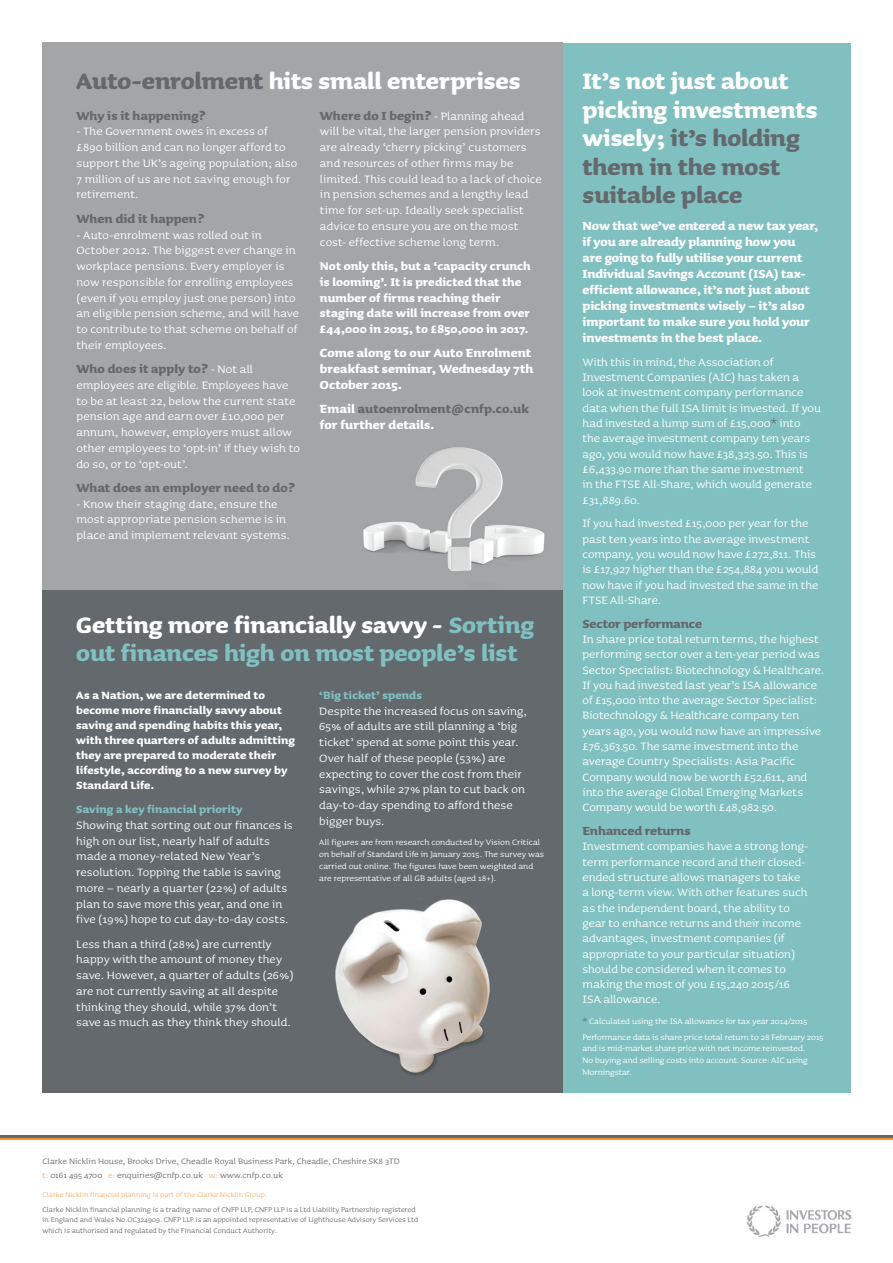
<style>
.page{position:relative;width:893px;height:1263px;background:#fff}
.page>*{position:absolute;margin:0;border:0;box-sizing:border-box;transform-origin:0 0}
.t1{font:700 28.5px/28.5px "Sauna";letter-spacing:-.005em;color:#fff}
.t2{font:700 28.5px/28.5px "Sauna";letter-spacing:-.005em;color:#81c0c1}
.t3{font:700 28.5px/28.5px "Sauna";letter-spacing:-.005em;color:#63696c}
.t4{font:700 15px/16px "Sauna";letter-spacing:-.005em;color:#fff}
.t5{font:700 15px/15.8px "Sauna";letter-spacing:.005em;color:#63696c}
.t6{font:14.25px/15.8px "Sauna";color:#fff}
.t7{font:700 14.25px/15.8px "Sauna";letter-spacing:.005em;color:#fff}
.t8{font:700 13.5px/15px "Sauna";letter-spacing:.005em;color:#fff}
.t9{font:700 13.5px "Sauna";letter-spacing:.01em;color:#81c0c1}
.t10{font:10.5px/12px "Sauna";letter-spacing:-.01em;color:#fff}
.t11{font:10.5px "Sauna";color:#6c6d70}
.t12{font:9px/10.5px "Sauna";color:#6c6d70}
.t13{font:9px "Sauna";color:#fab16c}
.s1{color:#63696c}
.s2{font-weight:400;font-size:14.25px;color:#fff}
.s3{color:#fff}
.s4{color:#fab16c}
</style>
<div class="page">
<div style="left:43px;top:43px;width:520px;height:547px;background:#a4a5a7"></div>
<div style="left:43px;top:590px;width:540px;height:502px;background:#63696c"></div>
<hr style="left:0;top:1137px;width:893px;height:3px;background:#f79431">
<hr style="left:0;top:1135px;width:893px;height:2px;background:#63696c">
<img style="left:747px;top:1205px;width:104px;height:32px">
<div style="left:563px;top:43px;width:287px;height:1049px;background:#81c0c1"></div>
<img style="left:335px;top:899px;width:155px;height:176px">
<img style="left:363px;top:447px;width:182px;height:124px">
<p class="t1" style="left:76px;top:66px;width:446px"><span class="s1">Auto-enrolment</span> hits small enterprises</p>
<p class="t5" style="left:77px;top:108px;width:131px">Why is it happening?</p>
<p class="t6" style="left:77px;top:124px;width:222px">- The Government owes in excess of £890 billion and can no longer afford to support the UK’s ageing population; also 7 million of us are not saving enough for retirement.</p>
<p class="t5" style="left:77px;top:211px;width:129px">When did it happen?</p>
<p class="t6" style="left:77px;top:227px;width:224px">- Auto-enrolment was rolled out in October 2012. The biggest ever change in workplace pensions. Every employer is now responsible for enrolling employees (even if you employ just one person) into an eligible pension scheme, and will have to contribute to that scheme on behalf of their employees.</p>
<p class="t5" style="left:77px;top:361px;width:178px">Who does it apply to? <span class="s2">- Not all</span></p>
<p class="t6" style="left:77px;top:377px;width:225px">employees are eligible. Employees have to be at least 22, below the current state pension age and earn over £10,000 per annum, however, employers must allow other employees to ‘opt-in’ if they wish to do so, or to ‘opt-out’.</p>
<p class="t5" style="left:77px;top:480px;width:220px">What does an employer need to do?</p>
<p class="t6" style="left:77px;top:496px;width:215px">- Know their staging date, ensure the most appropriate pension scheme is in place and implement relevant systems.</p>
<p class="t5" style="left:320px;top:108px;width:206px">Where do I begin? <span class="s2">- Planning ahead</span></p>
<p class="t6" style="left:320px;top:124px;width:223px">will be vital, the larger pension providers are already ‘cherry picking’ customers and resources of other firms may be limited. This could lead to a lack of choice in pension schemes and a lengthy lead time for set-up. Ideally seek specialist advice to ensure you are on the most cost- effective scheme long term.</p>
<p class="t7" style="left:320px;top:258px;width:212px">Not only this, but a ‘capacity crunch is looming’. It is predicted that the number of firms reaching their staging date will increase from over £44,000 in 2015, to £850,000 in 2017.</p>
<p class="t4" style="left:320px;top:345px;width:215px">Come along to our Auto Enrolment breakfast seminar, Wednesday 7th<br>October 2015.</p>
<p class="t5" style="left:320px;top:401px;width:210px"><span class="s3">Email</span> autoenrolment@cnfp.co.uk <span class="s3">for further details.</span></p>
<p class="t2" style="left:76px;top:610px;width:460px"><span class="s3">Getting more financially savvy -</span> Sorting out finances high on most people’s list</p>
<p class="t8" style="left:76px;top:687px;width:220px">As a Nation, we are determined to become more financially savvy about saving and spending habits this year, with three quarters of adults admitting they are prepared to moderate their lifestyle, according to a new survey by Standard Life.</p>
<p class="t9" style="left:76px;top:802px;width:168px">Saving a key financial priority</p>
<p class="t6" style="left:76px;top:817px;width:218px">Showing that sorting out our finances is high on our list, nearly half of adults made a money-related New Year’s resolution. Topping the table is saving more – nearly a quarter (22%) of adults plan to save more this year, and one in five (19%) hope to cut day-to-day costs.</p>
<p class="t6" style="left:76px;top:936px;width:219px">Less than a third (28%) are currently happy with the amount of money they save. However, a quarter of adults (26%) are not currently saving at all despite thinking they should, while 37% don’t save as much as they think they should.</p>
<p class="t9" style="left:319px;top:688px;width:104px">‘Big ticket’ spends</p>
<p class="t6" style="left:319px;top:703px;width:209px">Despite the increased focus on saving, 65% of adults are still planning a ‘big ticket’ spend at some point this year.<br>Over half of these people (53%) are expecting to cover the cost from their savings, while 27% plan to cut back on day-to-day spending to afford these bigger buys.</p>
<p class="t10" style="left:319px;top:836px;width:226px">All figures are from research conducted by Vision Critical on behalf of Standard Life in January 2015. The survey was carried out online. The figures have been weighted and are representative of all GB adults (aged 18+).</p>
<p class="t11" style="left:43px;top:1156px;width:359px">Clarke Nicklin House, Brooks Drive, Cheadle Royal Business Park, Cheadle, Cheshire SK8 3TD</p>
<p class="t11" style="left:43px;top:1169px;width:242px"><span class="s4">t:</span> 0161 495 4700 <span class="s4">e:</span> enquiries@cnfp.co.uk <span class="s4">w:</span> www.cnfp.co.uk</p>
<p class="t13" style="left:43px;top:1189px;width:226px">Clarke Nicklin financial planning is part of the Clarke Nicklin Group.</p>
<p class="t12" style="left:43px;top:1204px;width:377px">Clarke Nicklin financial planning is a trading name of CNFP LLP, CNFP LLP is a Ltd Liability Partnership registered in England and Wales No.OC324909. CNFP LLP is an appointed representative of Lighthouse Advisory Services Ltd which is authorised and regulated by the Financial Conduct Authority.</p>
<p class="t1" style="left:583px;top:67px;width:236px">It’s not just about picking investments</p>
<p class="t3" style="left:583px;top:124px;width:219px"><span class="s3">wisely;</span> it’s holding them in the most suitable place</p>
<p class="t4" style="left:583px;top:217px;width:237px">Now that we’ve entered a new tax year, if you are already planning how you are going to fully utilise your current Individual Savings Account (ISA) tax&shy;efficient allowance, it’s not just about picking investments wisely – it’s also important to make sure you hold your investments in the best place.</p>
<p class="t6" style="left:583px;top:354px;width:240px;line-height:15.3px">With this in mind, the Association of Investment Companies (AIC) has taken a look at investment company performance data when the full ISA limit is invested. If you had invested a lump sum of £15,000<span class="s1">*</span> into the average investment company ten years ago, you would now have £38,323.50. This is £6,433.90 more than the same investment<br>in the FTSE All-Share, which would generate £31,889.60.</p>
<p class="t6" style="left:583px;top:516px;width:237px;line-height:15.3px">If you had invested £15,000 per year for the past ten years into the average investment company, you would now have £272,811. This is £17,927 higher than the £254,884 you would now have if you had invested the same in the FTSE All-Share.</p>
<p class="t5" style="left:583px;top:615px;width:121px">Sector performance</p>
<p class="t6" style="left:583px;top:631px;width:243px;line-height:15.3px">In share price total return terms, the highest performing sector over a ten-year period was Sector Specialist: Biotechnology &amp; Healthcare.<br>If you had invested last year’s ISA allowance of £15,000 into the average Sector Specialist:<br>Biotechnology &amp; Healthcare company ten years ago, you would now have an impressive £76,363.50. The same investment into the average Country Specialists: Asia Pacific Company would now be worth £52,611, and into the average Global Emerging Markets Company would be worth £48,982.50.</p>
<p class="t5" style="left:583px;top:823px;width:110px">Enhanced returns</p>
<p class="t6" style="left:583px;top:839px;width:227px;line-height:15.3px">Investment companies have a strong long&shy;term performance record and their closed&shy;ended structure allows managers to take a long-term view. With other features such as the independent board, the ability to gear to enhance returns and their income advantages, investment companies (if appropriate to your particular situation) should be considered when it comes to making the most of you £15,240 2015/16<br>ISA allowance.</p>
<p class="t10" style="left:583px;top:1015px;width:226px"><span class="s1">*</span> Calculated using the ISA allowance for tax year 2014/2015</p>
<p class="t10" style="left:583px;top:1031px;width:243px">Performance data is share price total return to 28 February 2015 and is mid-market share price with net income reinvested.<br>No buying and selling costs into account. Source: AIC using Morningstar.</p>
</div>
